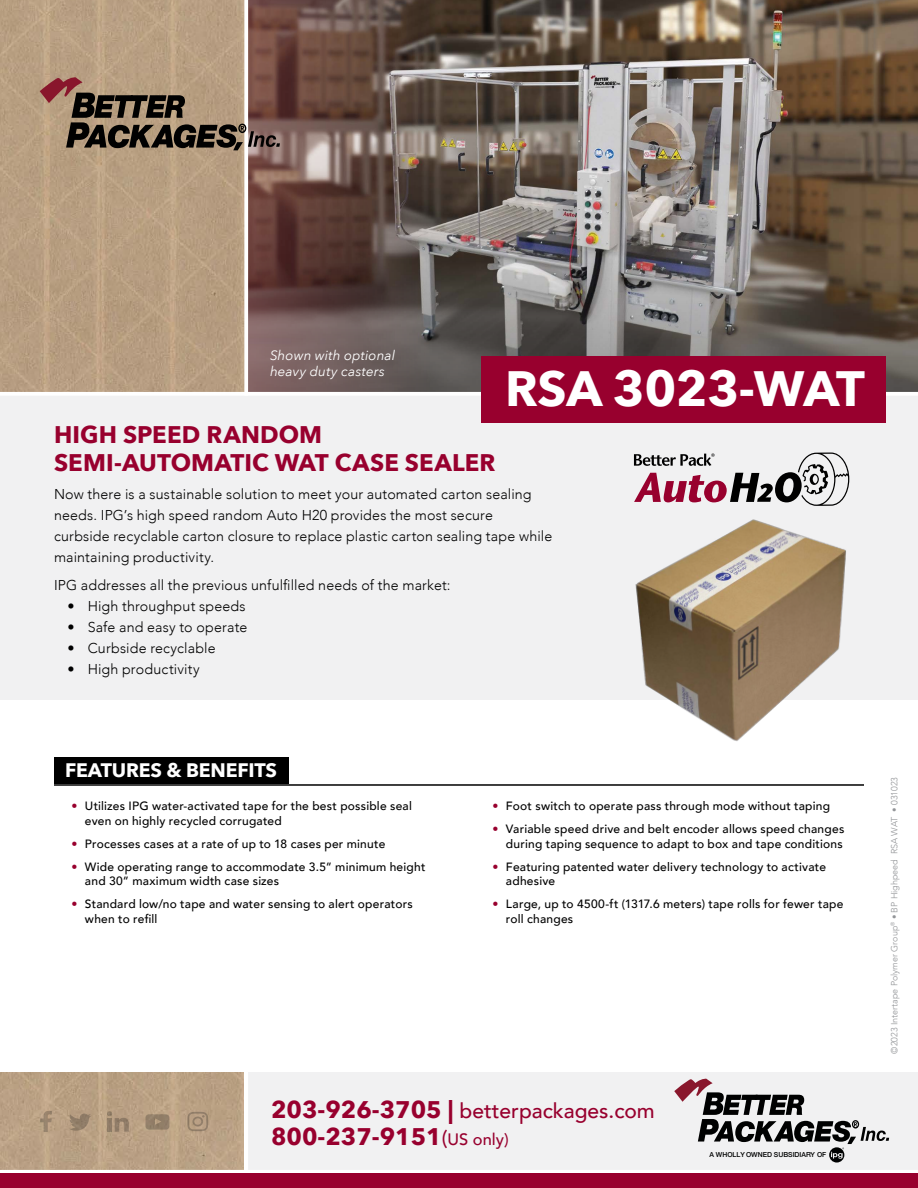
<style>
.page{position:relative;width:918px;height:1188px;background:#fff}
.page>*{position:absolute;margin:0;border:0;box-sizing:border-box;transform-origin:0 0}
.t1{font:700 49.5px "Avenir Next";letter-spacing:-.01em;color:#fff}
.t2{font:700 24px/28.5px "Avenir Next";color:#98002e}
.t3{font:500 21px "Avenir";color:#98002e}
.t4{font:700 19.5px "Avenir Next";letter-spacing:-.01em;color:#fff}
.t5{font:300 14.25px/21px "Avenir";letter-spacing:.01em;color:#000}
.t6{font:italic 13.5px/16.2px "Avenir Next";letter-spacing:.01em;color:#fff}
.t7{font:500 12px/14.4px "Avenir";letter-spacing:.02em;color:#000}
.t8{font:300 9px "Avenir";color:#939598}
.t9{font:500 6.9px "Helvetica Neue";color:#000101}
.s1{color:#98002e}
.s2{font-family:"Avenir Next";font-weight:700;font-size:24px}
.s3{font-family:"Avenir";font-weight:500;font-size:21px}
.s4{font-family:"Avenir";font-weight:500;font-size:16.5px}
</style>
<div class="page">
<img style="left:0;top:0;width:244px;height:392px">
<img style="left:0;top:1072px;width:243px;height:98px">
<div style="left:0;top:396px;width:918px;height:304px;background:#f1f1f2"></div>
<div style="left:248px;top:1072px;width:670px;height:98px;background:#f1f1f2"></div>
<img style="left:433px;top:0;width:485px;height:247px">
<svg style="left:244px;top:0;width:1px;height:392px"></svg>
<svg style="left:433px;top:247px;width:485px;height:145px;background:#6b6560"></svg>
<svg style="left:40px;top:1111px;width:12px;height:21px"></svg>
<svg style="left:107px;top:1111px;width:22px;height:21px"></svg>
<svg style="left:146px;top:1114px;width:23px;height:16px"></svg>
<svg style="left:69px;top:1114px;width:22px;height:17px"></svg>
<svg style="left:187px;top:1112px;width:21px;height:19px"></svg>
<svg style="left:0;top:1173px;width:918px;height:1px"></svg>
<div style="left:482px;top:356px;width:404px;height:66px;background:#98002e"></div>
<div style="left:54px;top:757px;width:234px;height:27px;background:#000"></div>
<hr style="left:54px;top:784px;width:810px;height:2px;background:#000">
<img style="left:635px;top:519px;width:211px;height:222px">
<svg style="left:248px;top:0;width:185px;height:392px;background:#68514b"></svg>
<div style="left:0;top:1174px;width:918px;height:14px;background:#98002e"></div>
<svg style="left:40px;top:77px;width:240px;height:73px;background:#816b59"></svg>
<svg style="left:634px;top:453px;width:215px;height:53px"></svg>
<svg style="left:674px;top:1078px;width:215px;height:85px"></svg>
<p class="t6" style="left:270px;top:346px;width:127px">Shown with optional heavy duty casters</p>
<h1 class="t1" style="left:505px;top:346px;width:361px">RSA 3023-WAT</h1>
<h2 class="t2" style="left:54px;top:419px;width:443px">HIGH SPEED RANDOM<br>SEMI-AUTOMATIC WAT CASE SEALER</h2>
<p class="t5" style="left:54px;top:483px;width:500px">Now there is a sustainable solution to meet your automated carton sealing needs. IPG’s high speed random Auto H20 provides the most secure curbside recyclable carton closure to replace plastic carton sealing tape while maintaining productivity.</p>
<p class="t5" style="left:54px;top:574px;width:398px">IPG addresses all the previous unfulfilled needs of the market:</p>
<p class="t5" style="left:67px;top:595px;width:180px">• High throughput speeds</p>
<p class="t5" style="left:67px;top:616px;width:181px">• Safe and easy to operate</p>
<p class="t5" style="left:67px;top:637px;width:150px">• Curbside recyclable</p>
<p class="t5" style="left:67px;top:658px;width:134px">• High productivity</p>
<h3 class="t4" style="left:65px;top:753px;width:213px">FEATURES &amp; BENEFITS</h3>
<p class="t7" style="left:85px;top:798px;width:328px;text-indent:-14px"><span class="s1">•</span> Utilizes IPG water-activated tape for the best possible seal even on highly recycled corrugated</p>
<p class="t7" style="left:71px;top:836px;width:315px"><span class="s1">•</span> Processes cases at a rate of up to 18 cases per minute</p>
<p class="t7" style="left:85px;top:859px;width:342px;text-indent:-14px"><span class="s1">•</span> Wide operating range to accommodate 3.5” minimum height and 30” maximum width case sizes</p>
<p class="t7" style="left:85px;top:896px;width:329px;text-indent:-14px"><span class="s1">•</span> Standard low/no tape and water sensing to alert operators when to refill</p>
<p class="t7" style="left:492px;top:798px;width:339px"><span class="s1">•</span> Foot switch to operate pass through mode without taping</p>
<p class="t7" style="left:492px;top:821px;width:353px;text-align:right"><span class="s1">•</span> Variable speed drive and belt encoder allows speed changes during taping sequence to adapt to box and tape conditions</p>
<p class="t7" style="left:506px;top:859px;width:322px;text-indent:-14px"><span class="s1">•</span> Featuring patented water delivery technology to activate adhesive</p>
<p class="t7" style="left:506px;top:896px;width:339px;text-indent:-14px"><span class="s1">•</span> Large, up to 4500-ft (1317.6 meters) tape rolls for fewer tape roll changes</p>
<h3 class="t3" style="left:271px;top:1092px;width:385px"><span class="s2">203-926-3705 |</span> betterpackages.com</h3>
<h2 class="t2" style="left:271px;top:1122px;width:239px">800-237-9151<span class="s3">(</span><span class="s4">US only)</span></h2>
<p class="t9" style="left:709px;top:1149px;width:118px">A WHOLLY OWNED SUBSIDIARY OF</p>
<p class="t8" style="left:889px;top:1054px;width:278px;rotate:-90deg">©2023 Intertape Polymer Group<sup>®</sup> • BP Highpeed RSA WAT • 031023</p>
</div>
